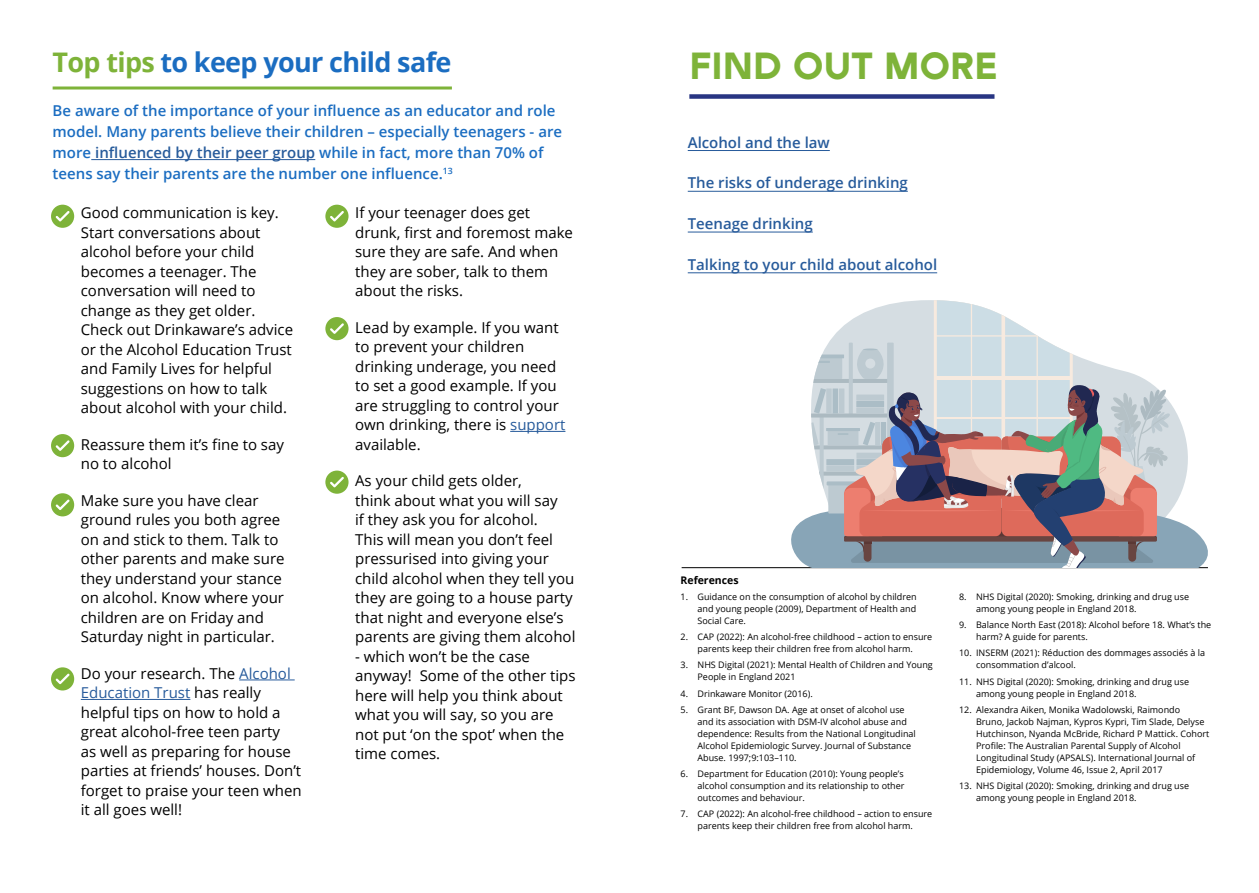
<style>
.page{position:relative;width:1259px;height:893px;background:#fff}
.page>*{position:absolute;margin:0;border:0;box-sizing:border-box;transform-origin:0 0}
.t1{font:37.5px "Arya Single";color:#7eb339}
.t2{font:700 27px "Open Sans";letter-spacing:-.025em;color:#1b6dc1}
.t3{font:15px/19.5px "Open Sans";color:#000}
.t4{font:600 15px/21px "Open Sans";color:#1b6dc1}
.t5{font:600 15px "Open Sans";color:#275b9b}
.t6{font:700 10.5px "Open Sans";color:#000}
.t7{font:9px/12px "Open Sans";color:#000}
.s1{color:#7eb339}
.s2{color:#275b9b}
</style>
<div class="page">
<hr style="left:681px;top:567px;width:527px;height:1px;background:#000">
<div style="left:689px;top:94px;width:305px;height:5px;background:#283583"></div>
<hr style="left:688px;top:150px;width:142px;height:1px;background:#275b9b">
<hr style="left:688px;top:191px;width:220px;height:1px;background:#275b9b">
<hr style="left:688px;top:232px;width:125px;height:1px;background:#275b9b">
<hr style="left:688px;top:272px;width:249px;height:1px;background:#275b9b">
<hr style="left:239px;top:680px;width:56px;height:1px;background:#275b9b">
<hr style="left:81px;top:699px;width:109px;height:1px;background:#275b9b">
<svg style="left:51px;top:205px;width:23px;height:23px"></svg>
<svg style="left:51px;top:434px;width:23px;height:23px"></svg>
<svg style="left:51px;top:493px;width:23px;height:23px"></svg>
<svg style="left:51px;top:667px;width:23px;height:23px"></svg>
<hr style="left:510px;top:431px;width:55px;height:1px;background:#275b9b">
<svg style="left:325px;top:205px;width:23px;height:23px"></svg>
<svg style="left:325px;top:317px;width:23px;height:23px"></svg>
<svg style="left:325px;top:471px;width:23px;height:23px"></svg>
<hr style="left:53px;top:86px;width:399px;height:3px;background:#7eb339">
<hr style="left:91px;top:159px;width:224px;height:1px;background:#275b9b">
<svg style="left:791px;top:300px;width:417px;height:268px"></svg>
<h2 class="t2" style="left:53px;top:43px;width:400px"><span class="s1">Top tips</span> to keep your child safe</h2>
<p class="t4" style="left:53px;top:100px;width:511px">Be aware of the importance of your influence as an educator and role model. Many parents believe their children – especially teenagers - are more <span class="s2">influenced by their peer group</span> while in fact, more than 70% of teens say their parents are the number one influence.<sup>13</sup></p>
<p class="t3" style="left:81px;top:203px;width:214px">Good communication is key.<br>Start conversations about alcohol before your child becomes a teenager. The conversation will need to change as they get older.<br>Check out Drinkaware’s advice or the Alcohol Education Trust and Family Lives for helpful suggestions on how to talk about alcohol with your child.</p>
<h3 class="t3" style="left:81px;top:434px;width:205px">Reassure them it’s fine to say no to alcohol</h3>
<h3 class="t3" style="left:81px;top:490px;width:205px">Make sure you have clear ground rules you both agree on and stick to them. Talk to other parents and make sure they understand your stance on alcohol. Know where your children are on Friday and<br>Saturday night in particular.</h3>
<h3 class="t3" style="left:81px;top:663px;width:222px">Do your research. The <span class="s2">Alcohol<br>Education Trust</span> has really helpful tips on how to hold a great alcohol-free teen party<br>as well as preparing for house parties at friends’ houses. Don’t forget to praise your teen when it all goes well!</h3>
<h3 class="t3" style="left:355px;top:203px;width:219px">If your teenager does get drunk, first and foremost make sure they are safe. And when they are sober, talk to them about the risks.</h3>
<h3 class="t3" style="left:355px;top:317px;width:212px">Lead by example. If you want to prevent your children drinking underage, you need to set a good example. If you are struggling to control your own drinking, there is <span class="s2">support </span>available.</h3>
<p class="t3" style="left:355px;top:471px;width:222px">As your child gets older,<br>think about what you will say<br>if they ask you for alcohol.<br>This will mean you don’t feel pressurised into giving your child alcohol when they tell you they are going to a house party that night and everyone else’s parents are giving them alcohol</p>
<h3 class="t3" style="left:355px;top:646px;width:222px">- which won’t be the case anyway! Some of the other tips here will help you think about what you will say, so you are not put ‘on the spot’ when the time comes.</h3>
<h1 class="t1" style="left:689px;top:43px;width:310px">FIND OUT MORE</h1>
<h3 class="t5" style="left:688px;top:132px;width:144px">Alcohol and the law</h3>
<h3 class="t5" style="left:688px;top:173px;width:222px">The risks of underage drinking</h3>
<h3 class="t5" style="left:688px;top:213px;width:127px">Teenage drinking</h3>
<h3 class="t5" style="left:688px;top:254px;width:251px">Talking to your child about alcohol</h3>
<p class="t6" style="left:680px;top:573px;width:60px">References</p>
<p class="t7" style="left:697px;top:590px;width:221px;text-align:justify;text-indent:-17px">1. Guidance on the consumption of alcohol by children and young people (2009), Department of Health and Social Care.</p>
<p class="t7" style="left:680px;top:631px;width:253px;text-align:center">2. CAP (2022): An alcohol-free childhood – action to ensure parents keep their children free from alcohol harm.</p>
<p class="t7" style="left:697px;top:659px;width:237px;text-indent:-17px">3. NHS Digital (2021): Mental Health of Children and Young<br>People in England 2021</p>
<p class="t7" style="left:680px;top:687px;width:134px">4. Drinkaware Monitor (2016).</p>
<p class="t7" style="left:697px;top:703px;width:220px;text-indent:-17px">5. Grant BF, Dawson DA. Age at onset of alcohol use and its association with DSM-IV alcohol abuse and dependence: Results from the National Longitudinal Alcohol Epidemiologic Survey. Journal of Substance Abuse. 1997;9:103–110.</p>
<p class="t7" style="left:697px;top:768px;width:208px;text-align:justify;text-indent:-17px">6. Department for Education (2010): Young people’s alcohol consumption and its relationship to other outcomes and behaviour.</p>
<p class="t7" style="left:680px;top:808px;width:253px;text-align:center">7. CAP (2022): An alcohol-free childhood – action to ensure parents keep their children free from alcohol harm.</p>
<p class="t7" style="left:976px;top:590px;width:214px;text-indent:-17px">8. NHS Digital (2020): Smoking, drinking and drug use among young people in England 2018.</p>
<p class="t7" style="left:976px;top:619px;width:237px;text-indent:-17px">9. Balance North East (2018): Alcohol before 18. What’s the harm? A guide for parents.</p>
<p class="t7" style="left:976px;top:647px;width:231px;text-indent:-17px">10. INSERM (2021): Réduction des dommages associés à la consommation d’alcool.</p>
<p class="t7" style="left:976px;top:675px;width:214px;text-indent:-17px">11. NHS Digital (2020): Smoking, drinking and drug use among young people in England 2018.</p>
<p class="t7" style="left:976px;top:703px;width:235px;text-indent:-17px">12. Alexandra Aiken, Monika Wadolowski, Raimondo Bruno, Jackob Najman, Kypros Kypri, Tim Slade, Delyse Hutchinson, Nyanda McBride, Richard P Mattick. Cohort Profile: The Australian Parental Supply of Alcohol Longitudinal Study (APSALS). International Journal of Epidemiology, Volume 46, Issue 2, April 2017</p>
<p class="t7" style="left:976px;top:780px;width:214px;text-indent:-17px">13. NHS Digital (2020): Smoking, drinking and drug use among young people in England 2018.</p>
</div>
